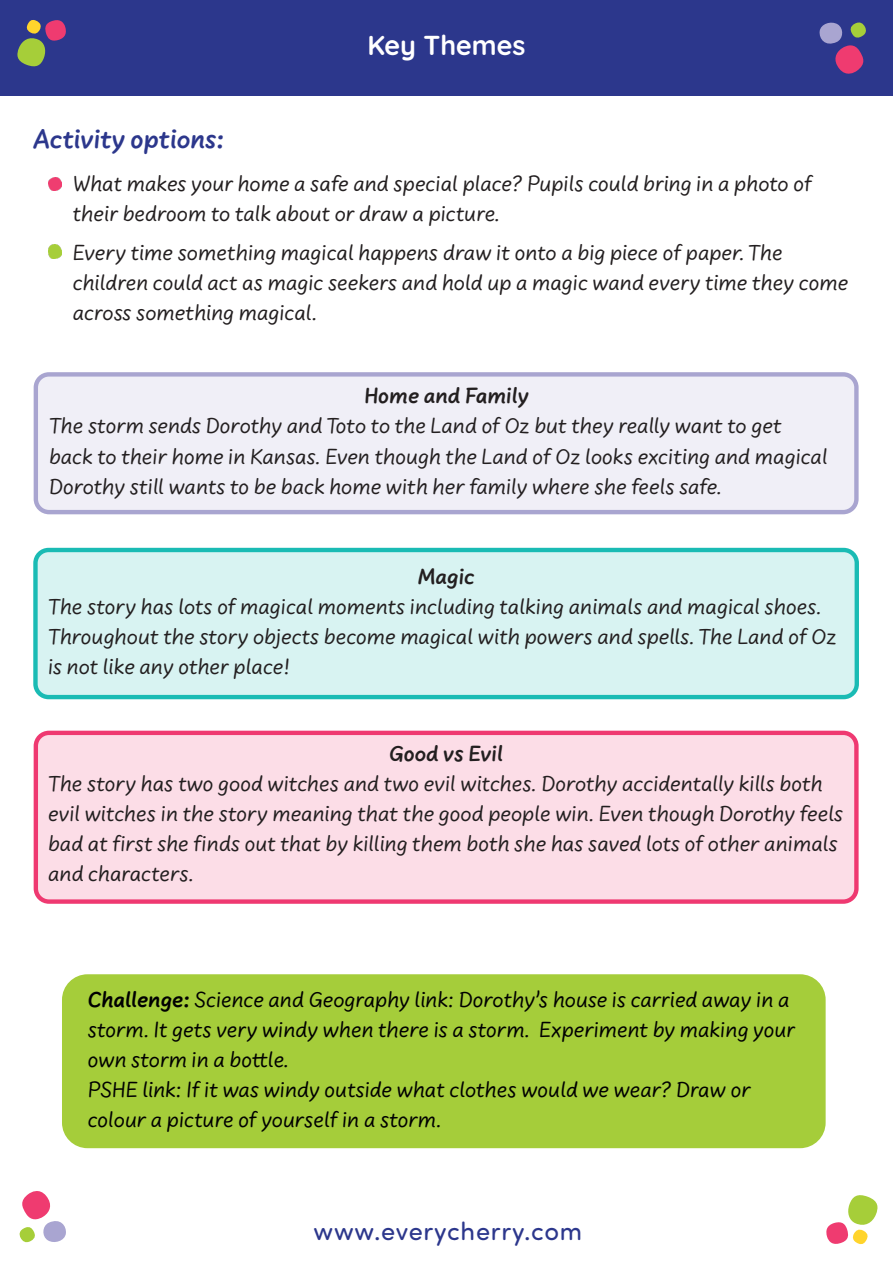
<style>
.page{position:relative;width:893px;height:1263px;background:#fff}
.page>*{position:absolute;margin:0;border:0;box-sizing:border-box;transform-origin:0 0}
.Heading{font:700 27.3px "Uberhand Pro";color:#2c378c}
.Page_Title{font:700 27.3px "Quicksand";color:#fff}
.t1{font:25.5px "Sofia Pro Soft";letter-spacing:.03em;color:#2c378c}
.Body{font:22.65px/30px "Uberhand Pro";color:#231f20}
.Body-2{font:22.65px/30px "Uberhand Pro";color:#000001}
.Body-3{font:700 22.65px "Uberhand Pro";color:#231f20}
.s1{font-weight:700}
</style>
<div class="page">
<svg style="left:826px;top:1195px;width:52px;height:50px"></svg>
<svg style="left:19px;top:1191px;width:47px;height:52px"></svg>
<div style="left:0;top:0;width:893px;height:96px;background:#2c378c"></div>
<svg style="left:17px;top:20px;width:49px;height:47px"></svg>
<svg style="left:819px;top:22px;width:47px;height:52px"></svg>
<div style="left:36px;top:375px;width:820px;height:139px;background:#f0eff7;border-radius:13px"></div>
<div style="left:34px;top:372px;width:825px;height:142px;border:4px solid #a9a5d0;border-radius:13px"></div>
<div style="left:36px;top:550px;width:820px;height:147px;background:#d8f3f2;border-radius:13px"></div>
<div style="left:33px;top:548px;width:826px;height:151px;border:4px solid #1abbb4;border-radius:13px"></div>
<div style="left:36px;top:733px;width:820px;height:169px;background:#fcdde7;border-radius:13px"></div>
<div style="left:34px;top:731px;width:825px;height:173px;border:4px solid #ef3971;border-radius:13px"></div>
<svg style="left:49px;top:178px;width:13px;height:13px"></svg>
<img style="left:48px;top:245px;width:14px;height:13px">
<div style="left:62px;top:974px;width:764px;height:174px;background:#a5cd3a;border-radius:26px"></div>
<p class="Heading" style="left:33px;top:118px;width:192px">Activity options:</p>
<p class="Page_Title" style="left:367px;top:22px;width:160px">Key Themes</p>
<p class="Body" style="left:73px;top:168px;width:740px">What makes your home a safe and special place? Pupils could bring in a photo of their bedroom to talk about or draw a picture.</p>
<p class="Body" style="left:73px;top:237px;width:777px">Every time something magical happens draw it onto a big piece of paper. The children could act as magic seekers and hold up a magic wand every time they come across something magical.</p>
<p class="Body-3" style="left:364px;top:379px;width:166px">Home and Family</p>
<p class="Body" style="left:49px;top:410px;width:780px">The storm sends Dorothy and Toto to the Land of Oz but they really want to get back to their home in Kansas. Even though the Land of Oz looks exciting and magical<br>Dorothy still wants to be back home with her family where she feels safe.</p>
<p class="Body-3" style="left:418px;top:559px;width:58px">Magic</p>
<p class="Body" style="left:48px;top:590px;width:790px">The story has lots of magical moments including talking animals and magical shoes.<br>Throughout the story objects become magical with powers and spells. The Land of Oz is not like any other place!</p>
<p class="Body-3" style="left:389px;top:736px;width:115px">Good vs Evil</p>
<p class="Body" style="left:48px;top:767px;width:797px">The story has two good witches and two evil witches. Dorothy accidentally kills both evil witches in the story meaning that the good people win. Even though Dorothy feels bad at first she finds out that by killing them both she has saved lots of other animals and characters.</p>
<p class="Body-2" style="left:88px;top:983px;width:709px"><span class="s1">Challenge:</span> Science and Geography link: Dorothy’s house is carried away in a storm. It gets very windy when there is a storm. Experiment by making your own storm in a bottle.</p>
<p class="Body-2" style="left:88px;top:1073px;width:664px">PSHE link: If it was windy outside what clothes would we wear? Draw or colour a picture of yourself in a storm.</p>
<p class="t1" style="left:314px;top:1214px;width:270px">www.everycherry.com</p>
</div>
